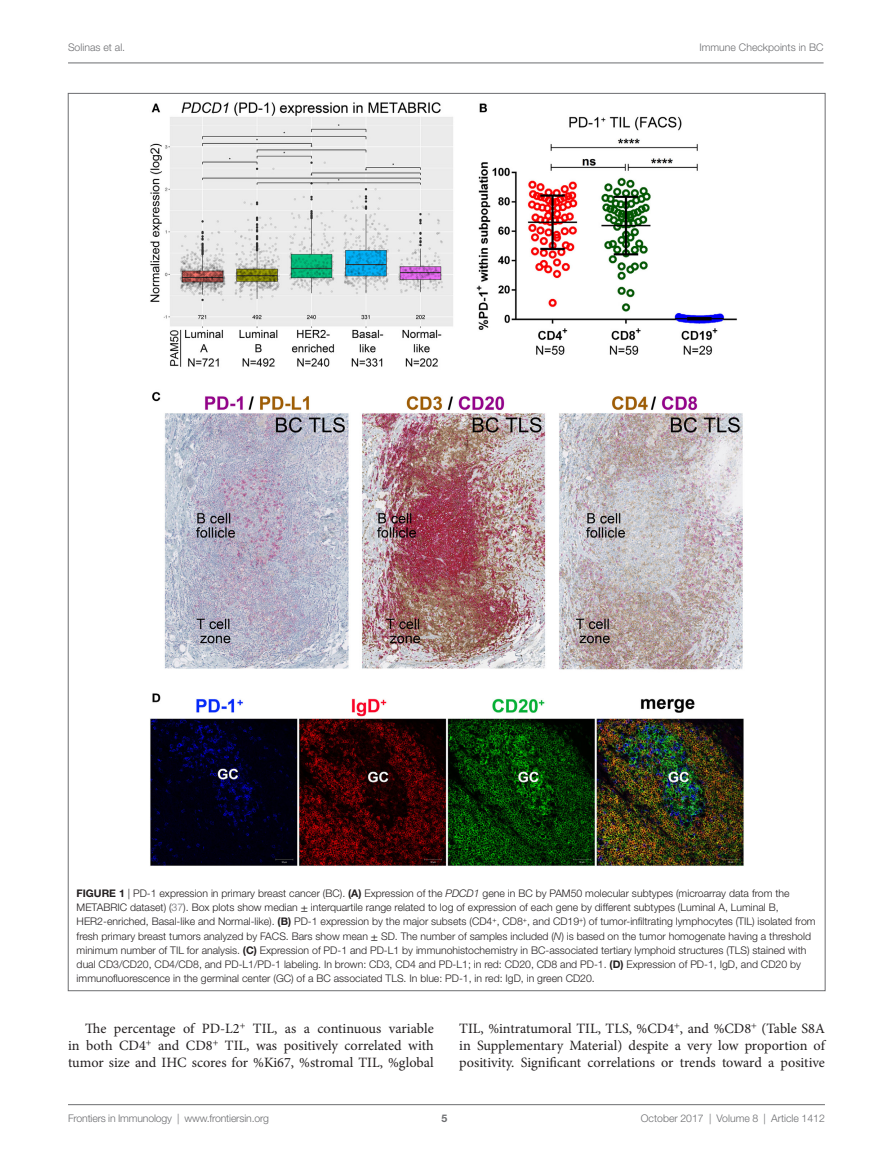
<style>
.page{position:relative;width:893px;height:1170px;background:#fff}
.page>*{position:absolute;margin:0;border:0;box-sizing:border-box;transform-origin:0 0}
.t1{font:14.25px/17.2px "Minion Pro";color:#231f20;text-align:justify}
.t2{font:300 10.5px/14.2px "Helvetica Neue LT Std";color:#231f20}
.t3{font:300 10.5px "Helvetica Neue LT Std";color:#6c6d70}
.t4{font:700 10.5px "Helvetica Neue LT Std";color:#6c6d70}
.s1{font-weight:700}
.s2{font-style:italic}
.s3{color:#6c6d70}
.s4{font-family:"STIX General";font-weight:400}
</style>
<div class="page">
<img style="left:150px;top:102px;width:594px;height:764px">
<hr style="left:68px;top:1104px;width:757px;height:1px;background:#6c6d70">
<hr style="left:68px;top:63px;width:755px;height:1px;background:#6c6d70">
<p class="t3" style="left:68px;top:41px;width:59px">Solinas et al.</p>
<p class="t3" style="left:699px;top:41px;width:126px">Immune Checkpoints in BC</p>
<p class="t2" style="left:77px;top:885px;width:740px"><span class="s1">FIGURE 1</span> | PD-1 expression in primary breast cancer (BC). <span class="s1">(A)</span> Expression of the <span class="s2">PDCD1</span> gene in BC by PAM50 molecular subtypes (microarray data from the METABRIC dataset) (<span class="s3">37</span>). Box plots show median <span class="s4">±</span> interquartile range related to log of expression of each gene by different subtypes (Luminal A, Luminal B, HER2-enriched, Basal-like and Normal-like). <span class="s1">(B)</span> PD-1 expression by the major subsets (CD4<sup>+</sup>, CD8<sup>+</sup>, and CD19<sup>+</sup>) of tumor-infiltrating lymphocytes (TIL) isolated from fresh primary breast tumors analyzed by FACS. Bars show mean <span class="s4">±</span> SD. The number of samples included (<span class="s2">N</span>) is based on the tumor homogenate having a threshold minimum number of TIL for analysis. <span class="s1">(C)</span> Expression of PD-1 and PD-L1 by immunohistochemistry in BC-associated tertiary lymphoid structures (TLS) stained with dual CD3/CD20, CD4/CD8, and PD-L1/PD-1 labeling. In brown: CD3, CD4 and PD-L1; in red: CD20, CD8 and PD-1. <span class="s1">(D)</span> Expression of PD-1, IgD, and CD20 by immunofluorescence in the germinal center (GC) of a BC associated TLS. In blue: PD-1, in red: IgD, in green CD20.</p>
<h1 class="t1" style="left:68px;top:1019px;width:367px;text-indent:17px">The percentage of PD-L2<sup>+</sup> TIL, as a continuous variable in both CD4<sup>+</sup> and CD8<sup>+</sup> TIL, was positively correlated with tumor size and IHC scores for %Ki67, %stromal TIL, %global</h1>
<h1 class="t1" style="left:459px;top:1019px;width:367px">TIL, %intratumoral TIL, TLS, %CD4<sup>+</sup>, and %CD8<sup>+</sup> (Table S8A in Supplementary Material) despite a very low proportion of positivity. Significant correlations or trends toward a positive</h1>
<p class="t3" style="left:68px;top:1111px;width:203px">Frontiers in Immunology | www.frontiersin.org</p>
<p class="t3" style="left:641px;top:1111px;width:186px">October 2017 | Volume 8 | Article 1412</p>
<p class="t4" style="left:441px;top:1111px;width:7px">5</p>
</div>
